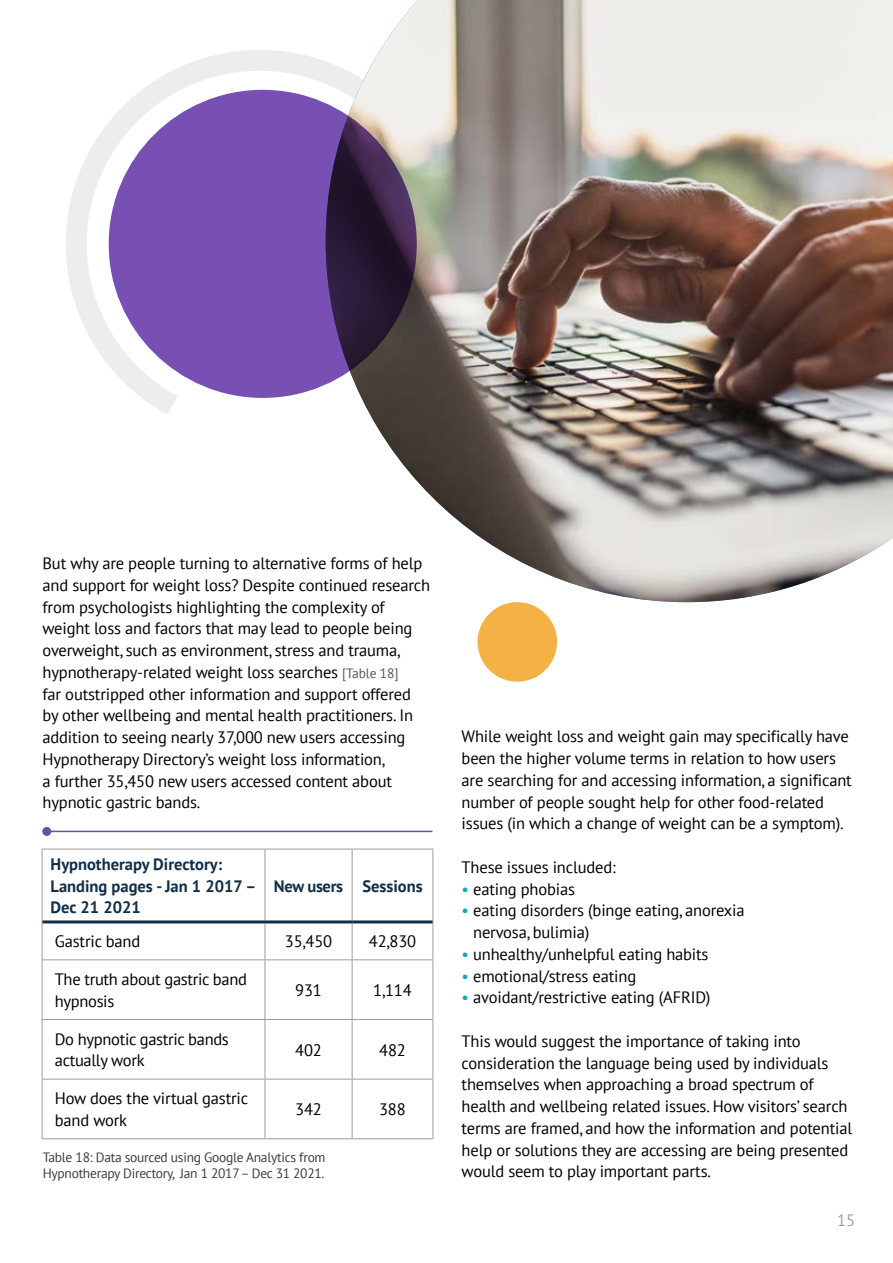
<style>
.page{position:relative;width:893px;height:1263px;background:#fff}
.page>*{position:absolute;margin:0;border:0;box-sizing:border-box;transform-origin:0 0}
.t1{font:16.5px/21.8px "PT Sans";letter-spacing:-.01em;color:#000}
.t2{font:700 16.5px/21.8px "PT Sans";color:#112f49}
.t3{font:16.5px "PT Sans";color:#9d9d9c}
.t4{font:13.5px/16.2px "PT Sans";letter-spacing:-.02em;color:#3c3c3b}
.s1{font-size:13.5px;color:#575756}
.s2{color:#11aab2}
</style>
<div class="page">
<div style="left:66px;top:50px;width:388px;height:388px;border:21px solid #ededed;border-radius:50%"></div>
<svg style="left:155px;top:354px;width:171px;height:84px"></svg>
<hr style="left:42px;top:849px;width:223px;height:1px;background:#9d9d9c">
<hr style="left:42px;top:849px;width:1px;height:73px;background:#9d9d9c">
<hr style="left:265px;top:849px;width:87px;height:1px;background:#9d9d9c">
<hr style="left:265px;top:849px;width:1px;height:71px;background:#9d9d9c">
<hr style="left:352px;top:849px;width:81px;height:1px;background:#9d9d9c">
<hr style="left:352px;top:849px;width:1px;height:71px;background:#9d9d9c">
<hr style="left:433px;top:849px;width:1px;height:73px;background:#9d9d9c">
<hr style="left:42px;top:922px;width:1px;height:37px;background:#9d9d9c">
<hr style="left:265px;top:923px;width:1px;height:36px;background:#9d9d9c">
<hr style="left:352px;top:923px;width:1px;height:36px;background:#9d9d9c">
<hr style="left:433px;top:922px;width:1px;height:37px;background:#9d9d9c">
<hr style="left:42px;top:959px;width:223px;height:1px;background:#9d9d9c">
<hr style="left:42px;top:960px;width:1px;height:59px;background:#9d9d9c">
<hr style="left:265px;top:959px;width:87px;height:1px;background:#9d9d9c">
<hr style="left:265px;top:960px;width:1px;height:59px;background:#9d9d9c">
<hr style="left:352px;top:959px;width:81px;height:1px;background:#9d9d9c">
<hr style="left:352px;top:960px;width:1px;height:59px;background:#9d9d9c">
<hr style="left:433px;top:960px;width:1px;height:59px;background:#9d9d9c">
<hr style="left:42px;top:1019px;width:223px;height:1px;background:#9d9d9c">
<hr style="left:42px;top:1020px;width:1px;height:59px;background:#9d9d9c">
<hr style="left:265px;top:1019px;width:87px;height:1px;background:#9d9d9c">
<hr style="left:265px;top:1020px;width:1px;height:59px;background:#9d9d9c">
<hr style="left:352px;top:1019px;width:81px;height:1px;background:#9d9d9c">
<hr style="left:352px;top:1020px;width:1px;height:59px;background:#9d9d9c">
<hr style="left:433px;top:1020px;width:1px;height:59px;background:#9d9d9c">
<hr style="left:42px;top:1079px;width:1px;height:59px;background:#9d9d9c">
<hr style="left:265px;top:1079px;width:1px;height:59px;background:#9d9d9c">
<hr style="left:352px;top:1079px;width:1px;height:59px;background:#9d9d9c">
<hr style="left:433px;top:1079px;width:1px;height:59px;background:#9d9d9c">
<hr style="left:42px;top:920px;width:223px;height:3px;background:#112f49">
<hr style="left:265px;top:920px;width:87px;height:3px;background:#112f49">
<hr style="left:352px;top:920px;width:81px;height:3px;background:#112f49">
<hr style="left:42px;top:1079px;width:223px;height:1px;background:#9d9d9c">
<hr style="left:265px;top:1079px;width:87px;height:1px;background:#9d9d9c">
<hr style="left:352px;top:1079px;width:81px;height:1px;background:#9d9d9c">
<hr style="left:42px;top:1138px;width:223px;height:1px;background:#9d9d9c">
<hr style="left:265px;top:1138px;width:87px;height:1px;background:#9d9d9c">
<hr style="left:352px;top:1138px;width:81px;height:1px;background:#9d9d9c">
<hr style="left:47px;top:831px;width:385px;height:1px;background:#6c529c">
<div style="left:42px;top:827px;width:9px;height:9px;background:#6c529c;border-radius:50%"></div>
<img style="left:326px;top:0;width:567px;height:602px">
<svg style="left:109px;top:90px;width:308px;height:308px;background:#674498"></svg>
<div style="left:478px;top:602px;width:79px;height:80px;background:#f3b243;border-radius:50%"></div>
<p class="t1" style="left:43px;top:552px;width:389px">But why are people turning to alternative forms of help and support for weight loss? Despite continued research from psychologists highlighting the complexity of weight loss and factors that may lead to people being overweight, such as environment, stress and trauma, hypnotherapy-related weight loss searches <span class="s1">[Table 18]<br></span>far outstripped other information and support offered by other wellbeing and mental health practitioners. In addition to seeing nearly 37,000 new users accessing Hypnotherapy Directory’s weight loss information,<br>a further 35,450 new users accessed content about hypnotic gastric bands.</p>
<p class="t2" style="left:51px;top:853px;width:207px">Hypnotherapy Directory:<br>Landing pages - Jan 1 2017 –<br>Dec 21 2021</p>
<p class="t2" style="left:274px;top:875px;width:150px">New users Sessions</p>
<p class="t1" style="left:55px;top:930px;width:87px">Gastric band</p>
<p class="t1" style="left:285px;top:930px;width:49px">35,450</p>
<p class="t1" style="left:369px;top:930px;width:49px">42,830</p>
<p class="t1" style="left:55px;top:968px;width:194px">The truth about gastric band hypnosis</p>
<p class="t1" style="left:295px;top:979px;width:28px">931</p>
<p class="t1" style="left:373px;top:979px;width:40px">1,114</p>
<p class="t1" style="left:55px;top:1027px;width:176px">Do hypnotic gastric bands actually work</p>
<p class="t1" style="left:295px;top:1038px;width:28px">402</p>
<p class="t1" style="left:379px;top:1038px;width:28px">482</p>
<p class="t1" style="left:55px;top:1087px;width:195px">How does the virtual gastric band work</p>
<p class="t1" style="left:295px;top:1098px;width:28px">342</p>
<p class="t1" style="left:379px;top:1098px;width:28px">388</p>
<p class="t4" style="left:43px;top:1149px;width:284px">Table 18: Data sourced using Google Analytics from<br>Hypnotherapy Directory, Jan 1 2017 – Dec 31 2021.</p>
<p class="t1" style="left:462px;top:725px;width:392px">While weight loss and weight gain may specifically have been the higher volume terms in relation to how users are searching for and accessing information, a significant number of people sought help for other food-related issues (in which a change of weight can be a symptom).</p>
<p class="t1" style="left:462px;top:856px;width:156px">These issues included:</p>
<p class="t1" style="left:462px;top:877px;width:115px"><span class="s2">•</span> eating phobias</p>
<p class="t1" style="left:473px;top:899px;width:273px;text-indent:-12px"><span class="s2">•</span> eating disorders (binge eating, anorexia nervosa, bulimia)</p>
<p class="t1" style="left:462px;top:943px;width:248px"><span class="s2">•</span> unhealthy/unhelpful eating habits</p>
<p class="t1" style="left:462px;top:964px;width:176px"><span class="s2">•</span> emotional/stress eating</p>
<p class="t1" style="left:462px;top:986px;width:250px"><span class="s2">•</span> avoidant/restrictive eating (AFRID)</p>
<p class="t1" style="left:462px;top:1030px;width:392px">This would suggest the importance of taking into consideration the language being used by individuals themselves when approaching a broad spectrum of health and wellbeing related issues. How visitors’ search terms are framed, and how the information and potential help or solutions they are accessing are being presented would seem to play important parts.</p>
<p class="t3" style="left:837px;top:1210px;width:19px">15</p>
</div>
